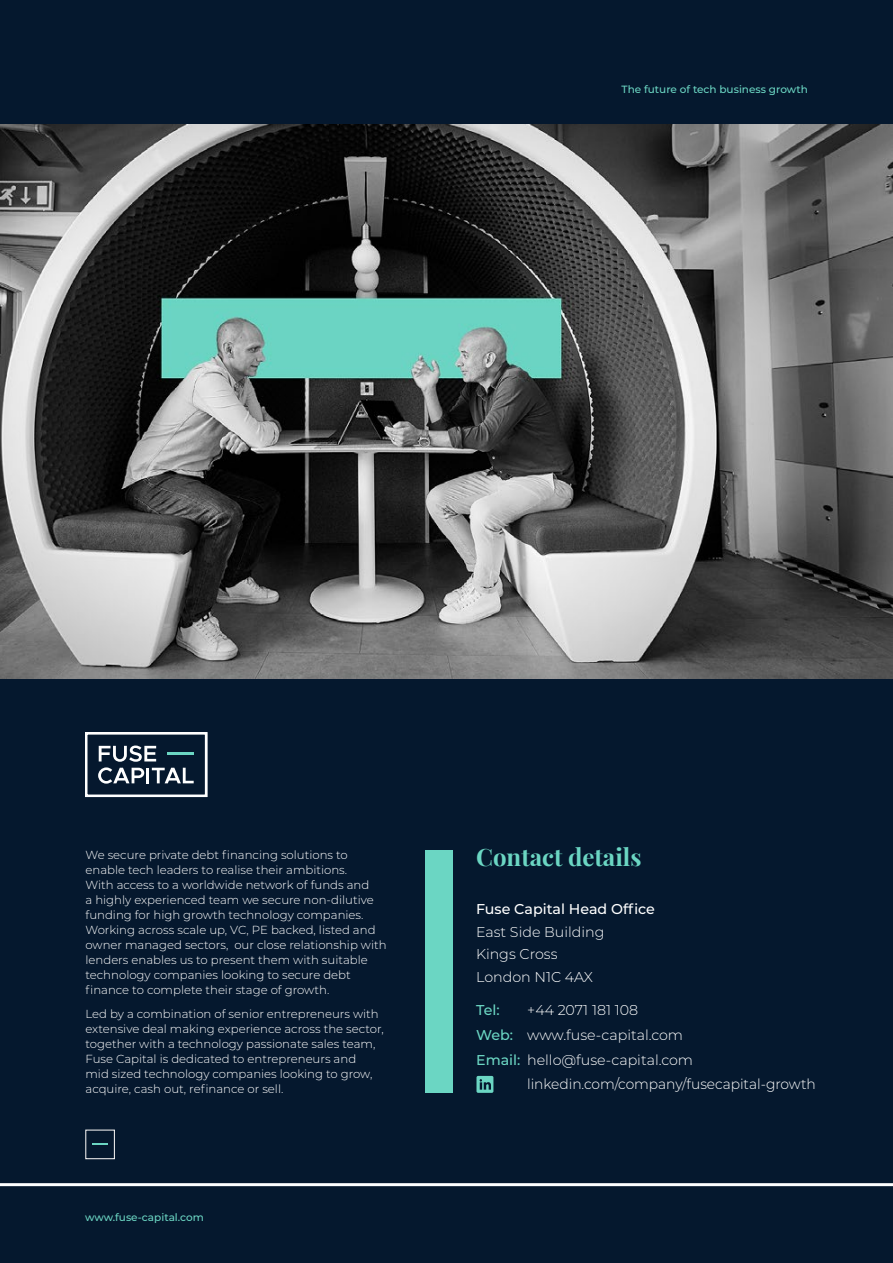
<style>
.page{position:relative;width:893px;height:1263px;background:#05182e}
.page>*{position:absolute;margin:0;border:0;box-sizing:border-box;transform-origin:0 0}
.t1{font:700 24px "Playfair Display";color:#6bd6c3}
.t2{font:300 14.25px/22.5px "Montserrat";color:#fff}
.t3{font:500 14.25px "Montserrat";color:#fff}
.t4{font:500 14.25px "Montserrat";color:#6bd6c3}
.t5{font:300 11.7px/15px "Montserrat";color:#fff}
.t6{font:500 10.5px "Montserrat";color:#6bd6c3}
.s1{font-weight:500;color:#6bd6c3}
</style>
<div class="page">
<div style="left:85px;top:1129px;width:30px;height:30px;border:1px solid #f4f3f2"></div>
<svg style="left:92px;top:1143px;width:16px;height:2px"></svg>
<svg style="left:98px;top:745px;width:96px;height:39px"></svg>
<hr style="left:167px;top:752px;width:27px;height:3px;background:#6bd6c3">
<div style="left:85px;top:732px;width:122px;height:65px;border:1px solid #fff"></div>
<hr style="left:0;top:1183px;width:893px;height:3px;background:#fff">
<img style="left:0;top:124px;width:893px;height:554px">
<div style="left:425px;top:850px;width:28px;height:242px;background:#6bd6c3"></div>
<svg style="left:476px;top:1076px;width:17px;height:17px"></svg>
<p class="t6" style="left:621px;top:82px;width:188px">The future of tech business growth</p>
<p class="t5" style="left:86px;top:847px;width:303px">We secure private debt financing solutions to enable tech leaders to realise their ambitions.<br>With access to a worldwide network of funds and<br>a highly experienced team we secure non-dilutive funding for high growth technology companies.<br>Working across scale up, VC, PE backed, listed and owner managed sectors, our close relationship with lenders enables us to present them with suitable technology companies looking to secure debt finance to complete their stage of growth.</p>
<p class="t5" style="left:86px;top:1006px;width:300px">Led by a combination of senior entrepreneurs with extensive deal making experience across the sector, together with a technology passionate sales team, Fuse Capital is dedicated to entrepreneurs and<br>mid sized technology companies looking to grow, acquire, cash out, refinance or sell.</p>
<p class="t6" style="left:85px;top:1210px;width:120px">www.fuse-capital.com</p>
<h1 class="t1" style="left:476px;top:838px;width:167px">Contact details</h1>
<p class="t3" style="left:476px;top:899px;width:180px">Fuse Capital Head Office</p>
<p class="t2" style="left:476px;top:920px;width:130px">East Side Building<br>Kings Cross<br>London N1C 4AX</p>
<p class="t4" style="left:476px;top:1000px;width:25px">Tel:</p>
<p class="t2" style="left:527px;top:998px;width:113px">+44 2071 181 108</p>
<p class="t2" style="left:476px;top:1023px;width:209px"><span class="s1">Web:</span> www.fuse-capital.com</p>
<p class="t2" style="left:476px;top:1048px;width:218px"><span class="s1">Email:</span> hello@fuse-capital.com</p>
<p class="t2" style="left:527px;top:1072px;width:290px">linkedin.com/company/fusecapital-growth</p>
</div>
